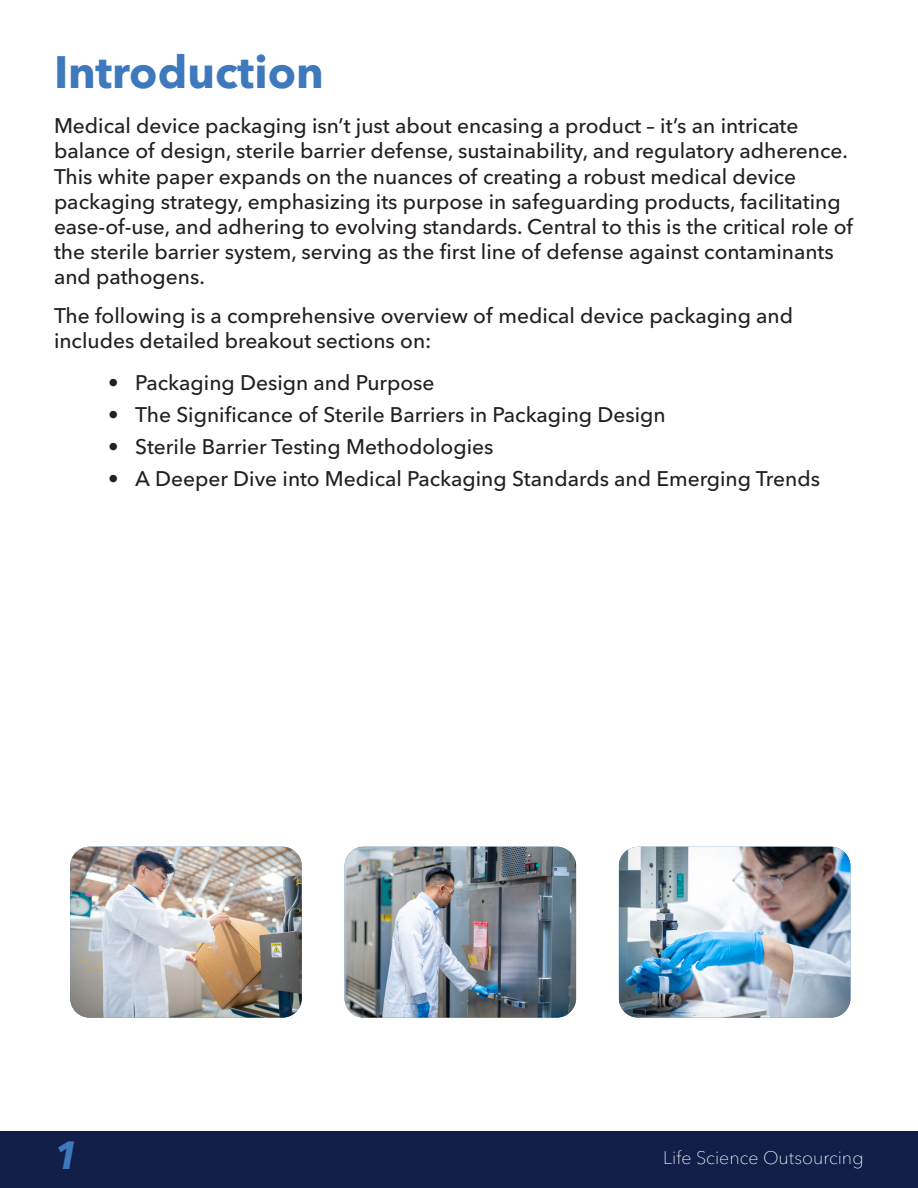
<style>
.page{position:relative;width:918px;height:1188px;background:#fff}
.page>*{position:absolute;margin:0;border:0;box-sizing:border-box;transform-origin:0 0}
.t1{font:700 45px "Avenir Next LT Pro";color:#3e79bd}
.t2{font:italic 700 39px "Avenir Next LT Pro";color:#3e79bd}
.t3{font:500 21px/25.2px "Avenir Next LT Pro";color:#231f20}
.t4{font:100 18px "Avenir Next LT Pro";color:#fff}
</style>
<div class="page">
<div style="left:0;top:1132px;width:918px;height:56px;background:#111e47"></div>
<img style="left:70px;top:847px;width:232px;height:171px">
<img style="left:345px;top:847px;width:231px;height:171px">
<img style="left:619px;top:847px;width:231px;height:171px">
<p class="t1" style="left:54px;top:45px;width:271px">Introduction</p>
<p class="t3" style="left:54px;top:113px;width:801px">Medical device packaging isn’t just about encasing a product – it’s an intricate balance of design, sterile barrier defense, sustainability, and regulatory adherence.<br>This white paper expands on the nuances of creating a robust medical device packaging strategy, emphasizing its purpose in safeguarding products, facilitating ease-of-use, and adhering to evolving standards. Central to this is the critical role of the sterile barrier system, serving as the first line of defense against contaminants and pathogens.</p>
<p class="t3" style="left:54px;top:303px;width:741px">The following is a comprehensive overview of medical device packaging and includes detailed breakout sections on:</p>
<p class="t3" style="left:108px;top:370px;width:328px">• Packaging Design and Purpose</p>
<p class="t3" style="left:108px;top:402px;width:559px">• The Significance of Sterile Barriers in Packaging Design</p>
<p class="t3" style="left:108px;top:434px;width:387px">• Sterile Barrier Testing Methodologies</p>
<p class="t3" style="left:108px;top:466px;width:713px">• A Deeper Dive into Medical Packaging Standards and Emerging Trends</p>
<p class="t2" style="left:54px;top:1131px;width:27px">1</p>
<p class="t4" style="left:663px;top:1147px;width:202px">Life Science Outsourcing</p>
</div>
